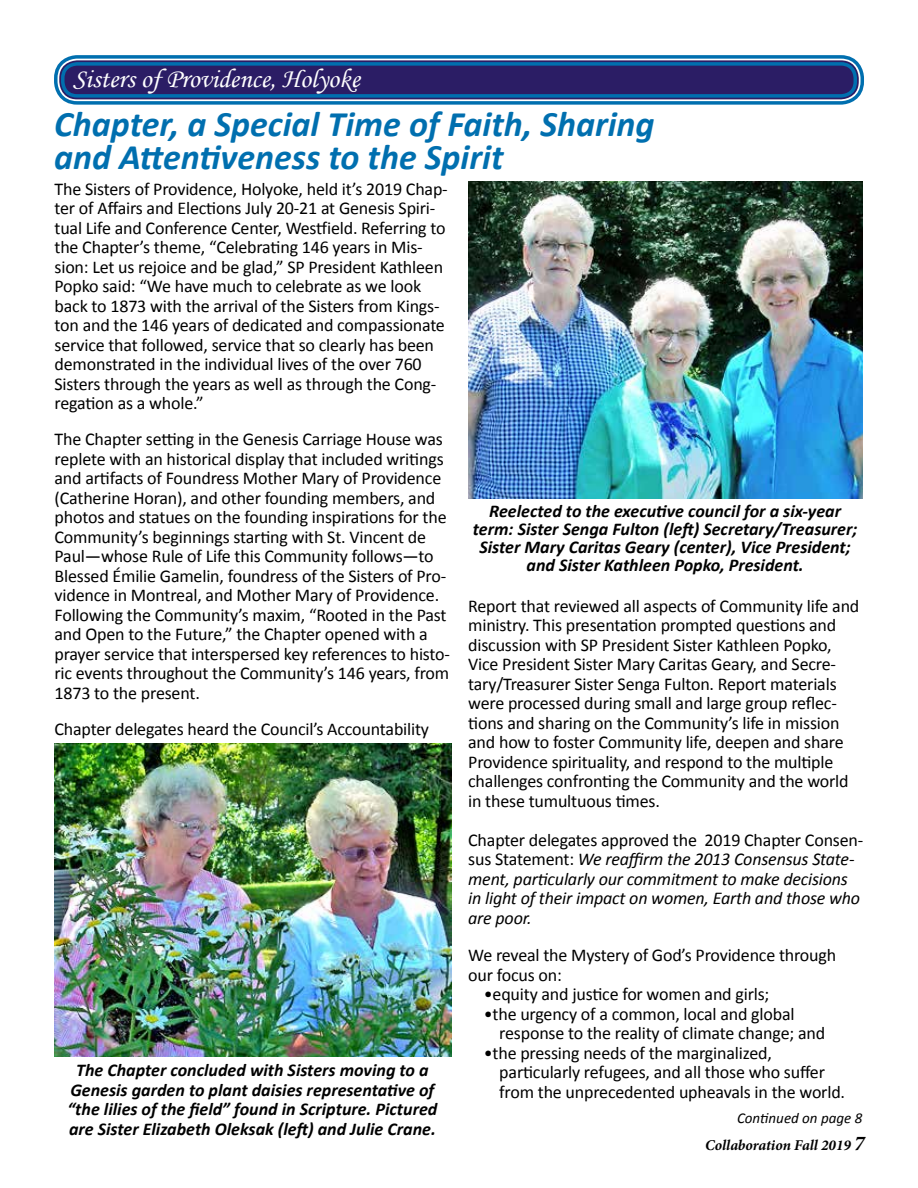
<style>
.page{position:relative;width:918px;height:1188px;background:#fff}
.page>*{position:absolute;margin:0;border:0;box-sizing:border-box;transform-origin:0 0}
.t1{font:italic 700 36px/33px "Calibri";color:#006faf}
.t2{font:27px "Monotype Corsiva";color:#fff}
.t3{font:18px/19.5px "Calibri";letter-spacing:-.01em;color:#000}
.t4{font:italic 700 18px/19.5px "Calibri";color:#000;text-align:center}
.t5{font:italic 18px/19.5px "Calibri";letter-spacing:-.01em;color:#000}
.t6{font:italic 700 15px "Minion Pro";color:#000}
.t7{font:italic 15px "Calibri";color:#000}
.s1{font-style:normal}
.s2{font-size:21px}
</style>
<div class="page">
<div style="left:59px;top:60px;width:800px;height:39px;background:#2b1d65;border-radius:18px"></div>
<div style="left:54px;top:55px;width:810px;height:50px;border:3px solid #006faf;border-radius:22px"></div>
<div style="left:61px;top:62px;width:796px;height:36px;border:3px solid #006faf;border-radius:14px"></div>
<img style="left:54px;top:744px;width:397px;height:313px">
<img style="left:469px;top:181px;width:393px;height:318px">
<h2 class="t2" style="left:73px;top:62px;width:289px">Sisters of Providence, Holyoke</h2>
<h1 class="t1" style="left:54px;top:106px;width:602px">Chapter, a Special Time of Faith, Sharing and Attentiveness to the Spirit</h1>
<p class="t3" style="left:55px;top:179px;width:395px">The Sisters of Providence, Holyoke, held it’s 2019 Chap&shy;ter of Affairs and Elections July 20-21 at Genesis Spiri&shy;tual Life and Conference Center, Westfield. Referring to the Chapter’s theme, “Celebrating 146 years in Mis&shy;sion: Let us rejoice and be glad,” SP President Kathleen Popko said: “We have much to celebrate as we look back to 1873 with the arrival of the Sisters from Kings&shy;ton and the 146 years of dedicated and compassionate service that followed, service that so clearly has been demonstrated in the individual lives of the over 760<br>Sisters through the years as well as through the Cong&shy;regation as a whole.”</p>
<p class="t3" style="left:55px;top:429px;width:397px">The Chapter setting in the Genesis Carriage House was replete with an historical display that included writings and artifacts of Foundress Mother Mary of Providence (Catherine Horan), and other founding members, and photos and statues on the founding inspirations for the Community’s beginnings starting with St. Vincent de Paul—whose Rule of Life this Community follows—to Blessed Émilie Gamelin, foundress of the Sisters of Pro&shy;vidence in Montreal, and Mother Mary of Providence.<br>Following the Community’s maxim, “Rooted in the Past and Open to the Future,” the Chapter opened with a prayer service that interspersed key references to histo&shy;ric events throughout the Community’s 146 years, from 1873 to the present.</p>
<p class="t3" style="left:55px;top:718px;width:376px">Chapter delegates heard the Council’s Accountability</p>
<p class="t4" style="left:67px;top:1060px;width:371px">The Chapter concluded with Sisters moving to a Genesis garden to plant daisies representative of “the lilies of the field” found in Scripture. Pictured are Sister Elizabeth Oleksak (left) and Julie Crane.</p>
<p class="t4" style="left:473px;top:502px;width:386px;line-height:18px">Reelected to the executive council for a six-year term: Sister Senga Fulton (left) Secretary/Treasurer; Sister Mary Caritas Geary (center), Vice President; and Sister Kathleen Popko, President.</p>
<p class="t3" style="left:468px;top:596px;width:393px">Report that reviewed all aspects of Community life and ministry. This presentation prompted questions and discussion with SP President Sister Kathleen Popko, Vice President Sister Mary Caritas Geary, and Secre&shy;tary/Treasurer Sister Senga Fulton. Report materials were processed during small and large group reflec&shy;tions and sharing on the Community’s life in mission and how to foster Community life, deepen and share Providence spirituality, and respond to the multiple challenges confronting the Community and the world in these tumultuous times.</p>
<p class="t5" style="left:468px;top:829px;width:397px"><span class="s1">Chapter delegates approved the 2019 Chapter Consen&shy;sus Statement:</span> We reaffirm the 2013 Consensus State&shy;ment, particularly our commitment to make decisions in light of their impact on women, Earth and those who are poor.</p>
<p class="t3" style="left:468px;top:945px;width:370px">We reveal the Mystery of God’s Providence through our focus on:</p>
<p class="t3" style="left:484px;top:984px;width:287px">•equity and justice for women and girls;</p>
<p class="t3" style="left:499px;top:1004px;width:327px;text-indent:-16px">•the urgency of a common, local and global response to the reality of climate change; and</p>
<p class="t3" style="left:499px;top:1043px;width:347px;text-indent:-16px">•the pressing needs of the marginalized, particularly refugees, and all those who suffer from the unprecedented upheavals in the world.</p>
<p class="t7" style="left:737px;top:1108px;width:127px">Continued on page 8</p>
<p class="t6" style="left:705px;top:1135px;width:161px">Collaboration Fall 2019 <span class="s2">7</span></p>
</div>
